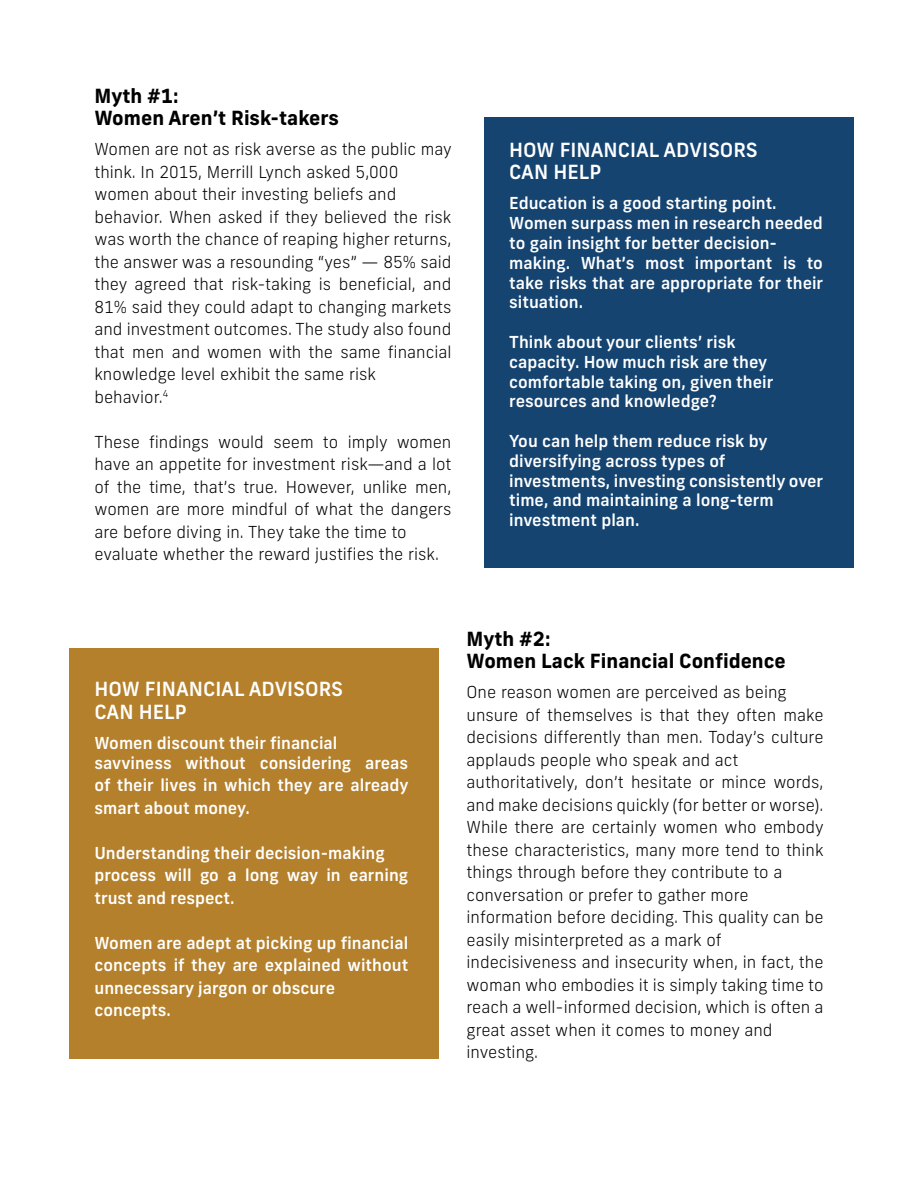
<style>
.page{position:relative;width:918px;height:1188px;background:#fff}
.page>*{position:absolute;margin:0;border:0;box-sizing:border-box;transform-origin:0 0}
.t1{font:700 19.5px/22.5px "New Frank";color:#000}
.t2{font:500 19.5px/22.5px "New Frank";color:#fff}
.t3{font:300 16.5px/22.5px "New Frank";color:#000}
.t4{font:500 16.5px/19.8px "New Frank";color:#fff}
</style>
<div class="page">
<div style="left:69px;top:648px;width:369px;height:410px;background:#b4802b"></div>
<div style="left:484px;top:117px;width:369px;height:451px;background:#154471"></div>
<p class="t1" style="left:94px;top:84px;width:246px">Myth #1:<br>Women Aren’t Risk-takers</p>
<p class="t3" style="left:94px;top:138px;width:359px">Women are not as risk averse as the public may think. In 2015, Merrill Lynch asked 5,000 women about their investing beliefs and behavior. When asked if they believed the risk was worth the chance of reaping higher returns, the answer was a resounding “yes” — 85% said they agreed that risk-taking is beneficial, and 81% said they could adapt to changing markets and investment outcomes. The study also found that men and women with the same financial knowledge level exhibit the same risk behavior.<sup>4</sup></p>
<p class="t3" style="left:94px;top:431px;width:358px">These findings would seem to imply women have an appetite for investment risk—and a lot of the time, that’s true. However, unlike men, women are more mindful of what the dangers are before diving in. They take the time to evaluate whether the reward justifies the risk.</p>
<p class="t2" style="left:509px;top:138px;width:250px">HOW FINANCIAL ADVISORS<br>CAN HELP</p>
<p class="t4" style="left:509px;top:193px;width:316px">Education is a good starting point.<br>Women surpass men in research needed to gain insight for better decision&shy;making. What’s most important is to take risks that are appropriate for their situation.</p>
<p class="t4" style="left:509px;top:332px;width:266px">Think about your clients’ risk capacity. How much risk are they comfortable taking on, given their resources and knowledge?</p>
<p class="t4" style="left:509px;top:431px;width:316px">You can help them reduce risk by diversifying across types of investments, investing consistently over time, and maintaining a long-term investment plan.</p>
<p class="t2" style="left:94px;top:678px;width:250px">HOW FINANCIAL ADVISORS<br>CAN HELP</p>
<p class="t4" style="left:94px;top:733px;width:315px">Women discount their financial savviness without considering areas</p>
<p class="t4" style="left:94px;top:774px;width:316px;line-height:22.5px">of their lives in which they are already smart about money.</p>
<p class="t4" style="left:94px;top:841px;width:315px;line-height:22.5px">Understanding their decision-making process will go a long way in earning trust and respect.</p>
<p class="t4" style="left:94px;top:931px;width:315px;line-height:22.5px">Women are adept at picking up financial concepts if they are explained without unnecessary jargon or obscure concepts.</p>
<p class="t1" style="left:467px;top:627px;width:321px">Myth #2:<br>Women Lack Financial Confidence</p>
<p class="t3" style="left:467px;top:681px;width:359px">One reason women are perceived as being unsure of themselves is that they often make decisions differently than men. Today’s culture applauds people who speak and act authoritatively, don’t hesitate or mince words, and make decisions quickly (for better or worse).<br>While there are certainly women who embody these characteristics, many more tend to think things through before they contribute to a conversation or prefer to gather more information before deciding. This quality can be easily misinterpreted as a mark of indecisiveness and insecurity when, in fact, the woman who embodies it is simply taking time to reach a well-informed decision, which is often a great asset when it comes to money and investing.</p>
</div>
